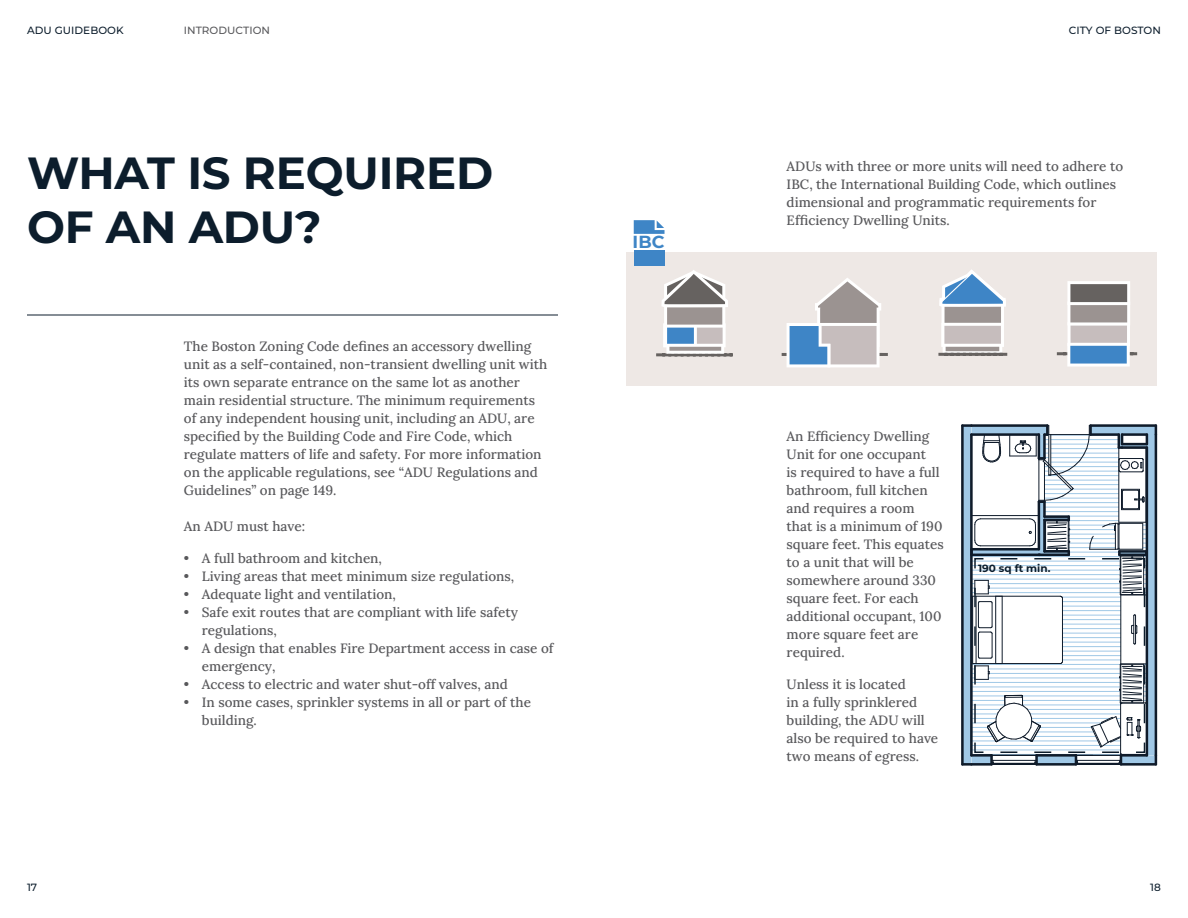
<style>
.page{position:relative;width:1188px;height:918px;background:#fff}
.page>*{position:absolute;margin:0;border:0;box-sizing:border-box;transform-origin:0 0}
.Heading_20{font:100 45px/54px "Montserrat";letter-spacing:-.005em;color:#0c1d2c}
.t1{font:100 17.4px "Montserrat";color:#3e85c6}
.Body{font:13.5px/18px "Lora";color:#58585b}
.t2{font:500 10.5px "Montserrat";letter-spacing:.005em;color:#0c1d2c}
.t3{font:500 10.5px "Montserrat";color:#58585b}
.Body-2{font:700 10.5px "Montserrat";color:#0c1d2c}
</style>
<div class="page">
<hr style="left:961px;top:426px;width:3px;height:338px;background:#0f1b2a">
<div style="left:626px;top:252px;width:531px;height:134px;background:#eee8e5"></div>
<svg style="left:658px;top:270px;width:73px;height:86px"></svg>
<svg style="left:1058px;top:281px;width:78px;height:86px"></svg>
<svg style="left:939px;top:269px;width:67px;height:87px"></svg>
<svg style="left:783px;top:278px;width:103px;height:89px"></svg>
<svg style="left:634px;top:220px;width:31px;height:14px"></svg>
<div style="left:634px;top:250px;width:31px;height:16px;background:#3e85c6"></div>
<svg style="left:962px;top:424px;width:195px;height:342px"></svg>
<hr style="left:27px;top:315px;width:531px;height:1px;background:#0c1d2c">
<p class="t2" style="left:27px;top:23px;width:98px">ADU GUIDEBOOK</p>
<p class="t3" style="left:184px;top:23px;width:35px">INTRODUCTION</p>
<p class="t2" style="left:1069px;top:23px;width:94px">CITY OF BOSTON</p>
<p class="Heading_20" style="left:27px;top:145px;width:468px">WHAT IS REQUIRED<br>OF AN ADU?</p>
<p class="Body" style="left:787px;top:156px;width:338px">ADUs with three or more units will need to adhere to IBC, the International Building Code, which outlines dimensional and programmatic requirements for Efficiency Dwelling Units.</p>
<p class="t1" style="left:633px;top:230px;width:33px">IBC</p>
<p class="t2" style="left:27px;top:880px;width:12px">17</p>
<p class="Body" style="left:184px;top:336px;width:365px">The Boston Zoning Code defines an accessory dwelling unit as a self-contained, non-transient dwelling unit with its own separate entrance on the same lot as another main residential structure. The minimum requirements of any independent housing unit, including an ADU, are specified by the Building Code and Fire Code, which regulate matters of life and safety. For more information on the applicable regulations, see “ADU Regulations and Guidelines” on page 149.</p>
<p class="Body" style="left:184px;top:516px;width:123px">An ADU must have:</p>
<p class="Body" style="left:184px;top:548px;width:200px">• A full bathroom and kitchen,</p>
<p class="Body" style="left:184px;top:566px;width:332px">• Living areas that meet minimum size regulations,</p>
<p class="Body" style="left:184px;top:584px;width:214px">• Adequate light and ventilation,</p>
<p class="Body" style="left:202px;top:602px;width:318px;text-indent:-18px">• Safe exit routes that are compliant with life safety regulations,</p>
<p class="Body" style="left:202px;top:638px;width:353px;text-indent:-18px">• A design that enables Fire Department access in case of emergency,</p>
<p class="Body" style="left:184px;top:674px;width:325px">• Access to electric and water shut-off valves, and</p>
<p class="Body" style="left:202px;top:692px;width:331px;text-indent:-18px">• In some cases, sprinkler systems in all or part of the building.</p>
<p class="Body" style="left:787px;top:426px;width:159px">An Efficiency Dwelling<br>Unit for one occupant<br>is required to have a full bathroom, full kitchen and requires a room that is a minimum of 190 square feet. This equates to a unit that will be somewhere around 330 square feet. For each additional occupant, 100 more square feet are required.</p>
<p class="Body" style="left:787px;top:674px;width:153px">Unless it is located<br>in a fully sprinklered building, the ADU will also be required to have two means of egress.</p>
<p class="Body-2" style="left:978px;top:560px;width:74px">190 sq ft min.</p>
<p class="t2" style="left:1150px;top:880px;width:12px">18</p>
</div>
